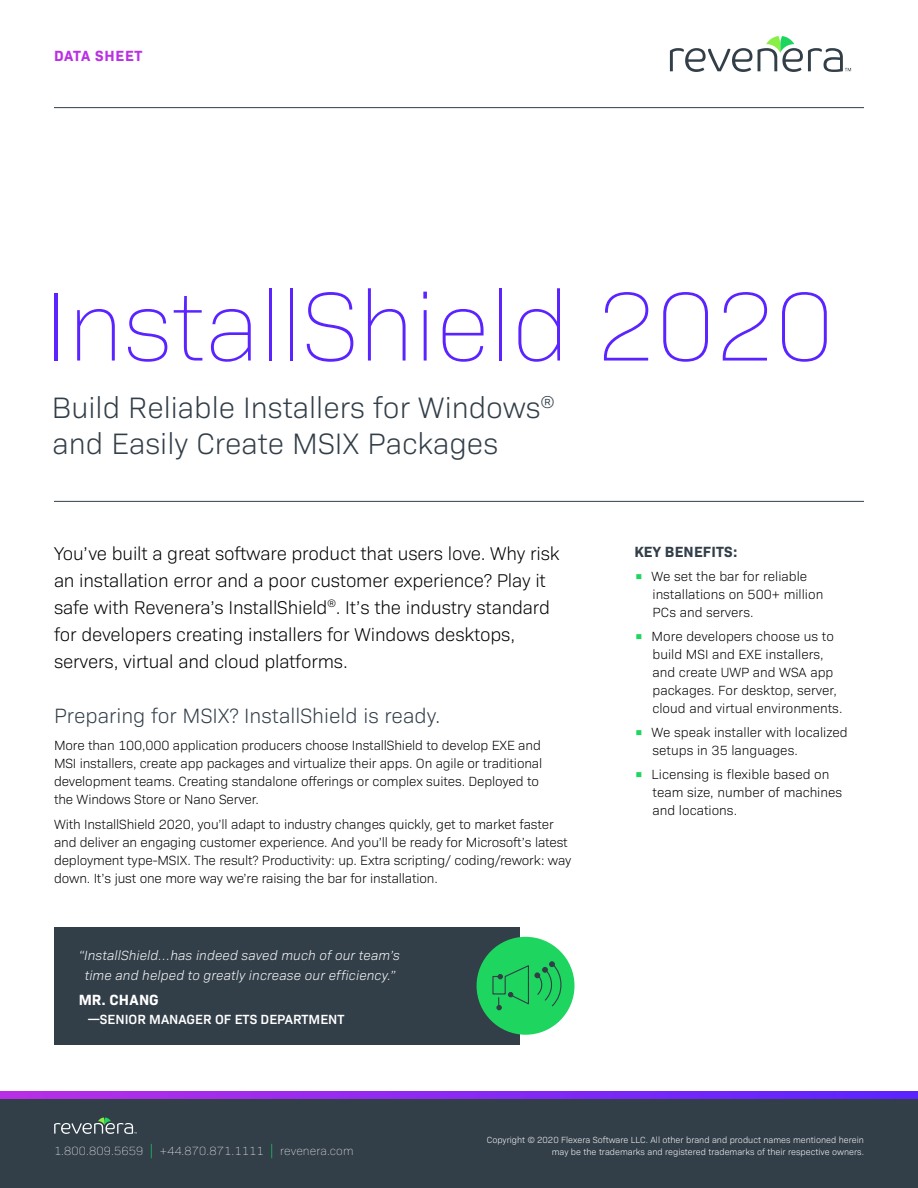
<style>
.page{position:relative;width:918px;height:1188px;background:#fff}
.page>*{position:absolute;margin:0;border:0;box-sizing:border-box;transform-origin:0 0}
.t1{font:200 99px "Bio Sans";color:#5a23ff}
.t2{font:300 30px/36px "Bio Sans";color:#323e48}
.t3{font:300 21px "Bio Sans";color:#323e48}
.t4{font:300 18.75px/27px "Bio Sans";letter-spacing:-.01em;color:#000}
.t5{font:700 15px "Bio Sans";letter-spacing:.01em;color:#323e48}
.t6{font:700 15px "Bio Sans";letter-spacing:.05em;color:#bb2fe5}
.t7{font:700 15px "Bio Sans";letter-spacing:.005em;color:#fff}
.t8{font:300 13.5px/18px "Bio Sans";letter-spacing:-.01em;color:#000}
.t9{font:italic 300 13.5px/19.5px "Bio Sans";letter-spacing:.01em;color:#fff;text-align:center}
.t10{font:600 13.5px "Bio Sans";color:#fff}
.t11{font:200 12px "Bio Sans";letter-spacing:.01em;color:#fff}
.t12{font:300 9px/12px "Bio Sans";color:#fff;text-align:right}
.s1{font-weight:800;font-size:18px;color:#1ed65f}
.s2{font-weight:300;font-size:14.4px;color:#1ed65f}
</style>
<div class="page">
<hr style="left:54px;top:107px;width:810px;height:1px;background:#323e48">
<svg style="left:670px;top:48px;width:82px;height:24px"></svg>
<svg style="left:758px;top:36px;width:93px;height:36px"></svg>
<hr style="left:54px;top:501px;width:810px;height:1px;background:#323e48">
<div style="left:0;top:1098px;width:918px;height:90px;background:#323e48"></div>
<svg style="left:54px;top:1118px;width:83px;height:16px"></svg>
<svg style="left:0;top:1091px;width:918px;height:7px;background:#8a28f2"></svg>
<div style="left:54px;top:927px;width:465px;height:117px;background:#323e48"></div>
<div style="left:477px;top:937px;width:97px;height:98px;background:#1ed65f;border-radius:50%"></div>
<svg style="left:492px;top:961px;width:70px;height:49px"></svg>
<p class="t6" style="left:54px;top:45px;width:90px">DATA SHEET</p>
<h1 class="t1" style="left:44px;top:256px;width:792px">InstallShield 2020</h1>
<h2 class="t2" style="left:52px;top:388px;width:504px">Build Reliable Installers for Windows<sup>® </sup>and Easily Create MSIX Packages</h2>
<p class="t4" style="left:54px;top:538px;width:507px">You’ve built a great software product that users love. Why risk an installation error and a poor customer experience? Play it safe with Revenera’s InstallShield<sup>®</sup>. It’s the industry standard for developers creating installers for Windows desktops, servers, virtual and cloud platforms.</p>
<p class="t5" style="left:634px;top:540px;width:104px">KEY BENEFITS:</p>
<p class="t8" style="left:652px;top:567px;width:172px;text-indent:-18px"><span class="s1">•</span> We set the bar for reliable installations on 500+ million<br>PCs and servers.</p>
<p class="t8" style="left:652px;top:627px;width:192px;text-indent:-18px"><span class="s1">•</span> More developers choose us to build MSI and EXE installers, and create UWP and WSA app packages. For desktop, server, cloud and virtual environments.</p>
<p class="t8" style="left:652px;top:723px;width:197px;text-indent:-18px"><span class="s1">•</span> We speak installer with localized setups in 35 languages.</p>
<p class="t8" style="left:652px;top:765px;width:191px;text-indent:-18px"><span class="s1">•</span> Licensing is flexible based on team size, number of machines and locations.</p>
<h3 class="t3" style="left:54px;top:701px;width:388px">Preparing for MSIX? InstallShield is ready.</h3>
<p class="t8" style="left:54px;top:736px;width:490px">More than 100,000 application producers choose InstallShield to develop EXE and MSI installers, create app packages and virtualize their apps. On agile or traditional development teams. Creating standalone offerings or complex suites. Deployed to the Windows Store or Nano Server.</p>
<p class="t8" style="left:54px;top:815px;width:519px">With InstallShield 2020, you’ll adapt to industry changes quickly, get to market faster and deliver an engaging customer experience. And you’ll be ready for Microsoft’s latest deployment type-MSIX. The result? Productivity: up. Extra scripting/ coding/rework: way down. It’s just one more way we’re raising the bar for installation.</p>
<p class="t9" style="left:79px;top:945px;width:323px">“InstallShield…has indeed saved much of our team’s time and helped to greatly increase our efficiency.”</p>
<p class="t7" style="left:79px;top:988px;width:82px">MR. CHANG</p>
<p class="t10" style="left:88px;top:1009px;width:258px">—SENIOR MANAGER OF ETS DEPARTMENT</p>
<p class="t11" style="left:54px;top:1142px;width:301px">1.800.809.5659 <span class="s2">|</span> +44.870.871.1111 <span class="s2">|</span> revenera.com</p>
<p class="t12" style="left:487px;top:1133px;width:379px">Copyright © 2020 Flexera Software LLC. All other brand and product names mentioned herein may be the trademarks and registered trademarks of their respective owners.</p>
</div>
